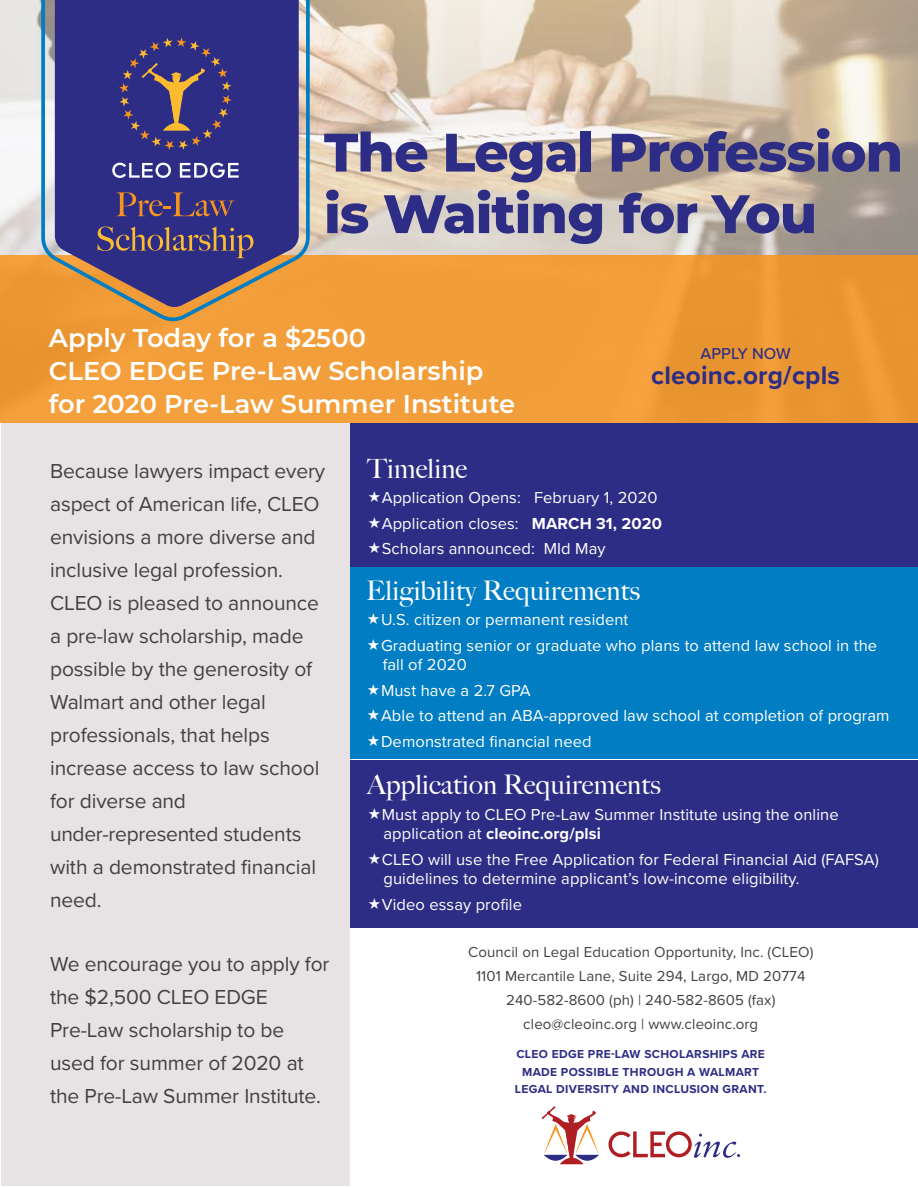
<style>
.page{position:relative;width:918px;height:1188px;background:#fff}
.page>*{position:absolute;margin:0;border:0;box-sizing:border-box;transform-origin:0 0}
.t1{font:800 54px/61.5px "Montserrat";letter-spacing:-.02em;color:#2d2d86}
.t2{font:500 27px "Big Caslon";letter-spacing:.005em;color:#fff}
.t3{font:700 26.1px "Proxima Nova";letter-spacing:.005em;color:#2d2d86}
.t4{font:600 25.8px/33.3px "Montserrat";color:#fff}
.t5{font:21px/33px "Proxima Nova";letter-spacing:-.005em;color:#414042}
.t6{font:16.5px/25.5px "Proxima Nova";letter-spacing:.005em;color:#fff}
.t7{font:500 16.35px "Proxima Nova";letter-spacing:.005em;color:#2d2d86}
.t8{font:15px/24px "Proxima Nova";letter-spacing:.01em;color:#414042;text-align:center}
.t9{font:700 12px/17.4px "Proxima Nova";letter-spacing:.03em;color:#2d2d86;text-align:center}
.s1{font-weight:700}
</style>
<div class="page">
<img style="left:0;top:0;width:918px;height:255px">
<div style="left:0;top:255px;width:918px;height:168px;background:#f19d39"></div>
<div style="left:312px;top:423px;width:606px;height:168px;background:#2d2d86"></div>
<div style="left:310px;top:567px;width:608px;height:192px;background:#007dc3"></div>
<svg style="left:608px;top:1131px;width:132px;height:27px"></svg>
<svg style="left:542px;top:1106px;width:57px;height:58px"></svg>
<div style="left:309px;top:760px;width:609px;height:168px;background:#2d2d86"></div>
<div style="left:1px;top:423px;width:348px;height:762px;background:#e7e3e4"></div>
<svg style="left:41px;top:0;width:269px;height:321px"></svg>
<svg style="left:55px;top:0;width:244px;height:308px;background:#453c7d"></svg>
<svg style="left:119px;top:37px;width:113px;height:113px;background:#473e7a"></svg>
<svg style="left:116px;top:192px;width:119px;height:24px;background:#57426f"></svg>
<svg style="left:98px;top:227px;width:155px;height:31px;background:#574a74"></svg>
<svg style="left:112px;top:163px;width:59px;height:15px"></svg>
<svg style="left:180px;top:163px;width:59px;height:15px"></svg>
<h1 class="t1" style="left:324px;top:119px;width:581px">The Legal Profession is Waiting for You</h1>
<h3 class="t4" style="left:49px;top:320px;width:468px">Apply Today for a $2500<br>CLEO EDGE Pre-Law Scholarship for 2020 Pre-Law Summer Institute</h3>
<p class="t7" style="left:700px;top:341px;width:92px">APPLY NOW</p>
<h3 class="t3" style="left:651px;top:356px;width:190px">cleoinc.org/cpls</h3>
<p class="t5" style="left:50px;top:454px;width:277px">Because lawyers impact every aspect of American life, CLEO envisions a more diverse and inclusive legal profession.<br>CLEO is pleased to announce a pre-law scholarship, made possible by the generosity of<br>Walmart and other legal professionals, that helps increase access to law school for diverse and under-represented students with a demonstrated financial need.</p>
<p class="t5" style="left:50px;top:947px;width:281px">We encourage you to apply for the $2,500 CLEO EDGE<br>Pre-Law scholarship to be used for summer of 2020 at the Pre-Law Summer Institute.</p>
<h2 class="t2" style="left:367px;top:446px;width:102px">Timeline</h2>
<p class="t6" style="left:382px;top:484px;width:282px">Application Opens: February 1, 2020<br>Application closes: <span class="s1">MARCH 31, 2020<br></span>Scholars announced: MId May</p>
<h2 class="t2" style="left:366px;top:568px;width:275px">Eligibility Requirements</h2>
<p class="t6" style="left:381px;top:606px;width:498px">U.S. citizen or permanent resident<br>Graduating senior or graduate who plans to attend law school in the</p>
<p class="t6" style="left:381px;top:651px;width:510px">fall of 2020<br>Must have a 2.7 GPA<br>Able to attend an ABA-approved law school at completion of program<br>Demonstrated financial need</p>
<h2 class="t2" style="left:367px;top:762px;width:295px">Application Requirements</h2>
<p class="t6" style="left:382px;top:804px;width:458px;line-height:19.5px">Must apply to CLEO Pre-Law Summer Institute using the online application at <span class="s1">cleoinc.org/plsi</span></p>
<p class="t6" style="left:382px;top:849px;width:499px;line-height:19.5px">CLEO will use the Free Application for Federal Financial Aid (FAFSA) guidelines to determine applicant’s low-income eligibility.</p>
<p class="t6" style="left:382px;top:891px;width:142px">Video essay profile</p>
<p class="t8" style="left:468px;top:940px;width:347px">Council on Legal Education Opportunity, Inc. (CLEO)<br>1101 Mercantile Lane, Suite 294, Largo, MD 20774<br>240-582-8600 (ph) | 240-582-8605 (fax) cleo@cleoinc.org | www.cleoinc.org</p>
<p class="t9" style="left:515px;top:1045px;width:253px">CLEO EDGE PRE-LAW SCHOLARSHIPS ARE<br>MADE POSSIBLE THROUGH A WALMART<br>LEGAL DIVERSITY AND INCLUSION GRANT.</p>
</div>
